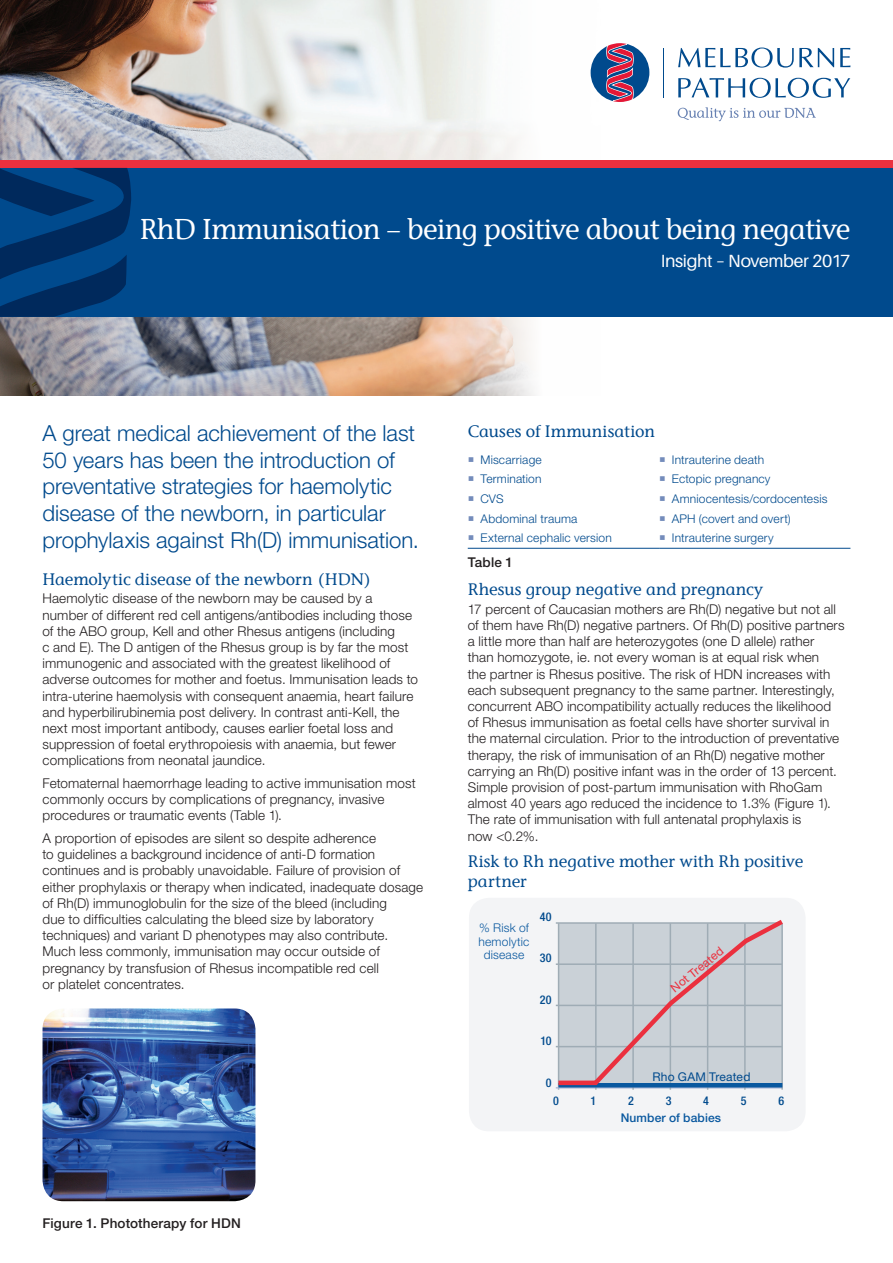
<style>
.page{position:relative;width:893px;height:1263px;background:#fff}
.page>*{position:absolute;margin:0;border:0;box-sizing:border-box;transform-origin:0 0}
.Heading{font:500 28.5px "ITC Stone Informal Com";letter-spacing:-.02em;color:#fff}
.BLUE_HEADING_1{font:300 22.2px/26.5px "Helvetica Neue LT Std";letter-spacing:-.005em;color:#004a8d}
.Heading-2{font:17.7px "Aileron";letter-spacing:-.02em;color:#fff}
.BLUE_HEADING_1-2{font:500 16.5px "ITC Stone Informal Com";letter-spacing:-.005em;color:#004a8d}
.Body{font:500 16.5px/19.8px "ITC Stone Informal Com";letter-spacing:.005em;color:#004a8d}
.Body-2{font:300 13.5px/16.2px "Helvetica Neue LT";letter-spacing:.01em;color:#231f20}
.bold_body{font:500 13.5px "Helvetica Neue LT";letter-spacing:.01em;color:#231f20}
.t1{font:300 12px "Helvetica Neue LT";letter-spacing:.015em;color:#004a8d}
.t2{font:300 12px/13.5px "Helvetica Neue LT";letter-spacing:.015em;color:#09589f;text-align:center}
.t3{font:500 condensed 12px "Helvetica Neue LT";letter-spacing:.02em;color:#004a8d}
.t4{font:500 12px "Helvetica Neue LT";letter-spacing:.01em;color:#09589f}
.t5{font:12px "Helvetica Neue LT";letter-spacing:.015em;color:#004a8d}
.t6{font:12px "Helvetica Neue LT";color:#eb303e}
</style>
<div class="page">
<img style="left:0;top:0;width:535px;height:396px">
<div style="left:0;top:168px;width:893px;height:149px;background:#004a8d"></div>
<div style="left:0;top:160px;width:893px;height:8px;background:#eb303e"></div>
<div style="left:590px;top:43px;width:60px;height:59px;background:#004a8d;border-radius:50%"></div>
<svg style="left:606px;top:43px;width:28px;height:59px"></svg>
<svg style="left:678px;top:48px;width:156px;height:20px"></svg>
<svg style="left:840px;top:48px;width:10px;height:19px"></svg>
<svg style="left:678px;top:78px;width:172px;height:20px"></svg>
<hr style="left:663px;top:48px;width:1px;height:50px;background:#004a8d">
<svg style="left:678px;top:107px;width:138px;height:14px"></svg>
<svg style="left:0;top:168px;width:131px;height:149px"></svg>
<img style="left:43px;top:1008px;width:212px;height:193px">
<hr style="left:468px;top:548px;width:191px;height:1px;background:#004a8d">
<hr style="left:659px;top:548px;width:191px;height:1px;background:#004a8d">
<div style="left:469px;top:898px;width:337px;height:233px;background:#f3f4f6;border-radius:20px"></div>
<hr style="left:558px;top:923px;width:1px;height:167px;background:#9facb5">
<hr style="left:556px;top:1087px;width:226px;height:1px;background:#adbad9">
<hr style="left:595px;top:923px;width:2px;height:167px;background:#9facb5">
<hr style="left:632px;top:923px;width:2px;height:167px;background:#9facb5">
<hr style="left:670px;top:923px;width:1px;height:167px;background:#9facb5">
<hr style="left:707px;top:923px;width:1px;height:167px;background:#9facb5">
<hr style="left:744px;top:923px;width:2px;height:167px;background:#9facb5">
<hr style="left:781px;top:923px;width:2px;height:167px;background:#9facb5">
<svg style="left:555px;top:920px;width:228px;height:167px"></svg>
<p class="Heading" style="left:140px;top:211px;width:712px">RhD Immunisation – being positive about being negative</p>
<p class="Heading-2" style="left:661px;top:251px;width:191px">Insight – November 2017</p>
<p class="BLUE_HEADING_1" style="left:43px;top:419px;width:378px">A great medical achievement of the last 50 years has been the introduction of preventative strategies for haemolytic disease of the newborn, in particular prophylaxis against Rh(D) immunisation.</p>
<p class="BLUE_HEADING_1-2" style="left:43px;top:569px;width:331px">Haemolytic disease of the newborn (HDN)</p>
<p class="Body-2" style="left:43px;top:590px;width:377px">Haemolytic disease of the newborn may be caused by a number of different red cell antigens/antibodies including those of the ABO group, Kell and other Rhesus antigens (including<br>c and E). The D antigen of the Rhesus group is by far the most immunogenic and associated with the greatest likelihood of adverse outcomes for mother and foetus. Immunisation leads to intra-uterine haemolysis with consequent anaemia, heart failure and hyperbilirubinemia post delivery. In contrast anti-Kell, the next most important antibody, causes earlier foetal loss and suppression of foetal erythropoiesis with anaemia, but fewer complications from neonatal jaundice.</p>
<p class="Body-2" style="left:43px;top:775px;width:375px">Fetomaternal haemorrhage leading to active immunisation most commonly occurs by complications of pregnancy, invasive procedures or traumatic events (Table 1).</p>
<p class="Body-2" style="left:43px;top:830px;width:382px">A proportion of episodes are silent so despite adherence<br>to guidelines a background incidence of anti-D formation continues and is probably unavoidable. Failure of provision of either prophylaxis or therapy when indicated, inadequate dosage of Rh(D) immunoglobulin for the size of the bleed (including<br>due to difficulties calculating the bleed size by laboratory techniques) and variant D phenotypes may also contribute.<br>Much less commonly, immunisation may occur outside of pregnancy by transfusion of Rhesus incompatible red cell<br>or platelet concentrates.</p>
<p class="bold_body" style="left:43px;top:1215px;width:200px">Figure 1. Phototherapy for HDN</p>
<p class="Body" style="left:468px;top:422px;width:189px">Causes of Immunisation</p>
<p class="t1" style="left:480px;top:452px;width:63px">Miscarriage</p>
<p class="t1" style="left:672px;top:452px;width:94px">Intrauterine death</p>
<p class="t1" style="left:480px;top:472px;width:63px">Termination</p>
<p class="t1" style="left:672px;top:472px;width:100px">Ectopic pregnancy</p>
<p class="t1" style="left:480px;top:491px;width:25px">CVS</p>
<p class="t1" style="left:672px;top:491px;width:157px">Amniocentesis/cordocentesis</p>
<p class="t1" style="left:480px;top:511px;width:98px">Abdominal trauma</p>
<p class="t1" style="left:672px;top:511px;width:120px">APH (covert and overt)</p>
<p class="t1" style="left:480px;top:531px;width:133px">External cephalic version</p>
<p class="t1" style="left:672px;top:531px;width:103px">Intrauterine surgery</p>
<p class="bold_body" style="left:468px;top:554px;width:47px">Table 1</p>
<p class="BLUE_HEADING_1-2" style="left:468px;top:579px;width:297px">Rhesus group negative and pregnancy</p>
<p class="Body-2" style="left:468px;top:601px;width:378px">17 percent of Caucasian mothers are Rh(D) negative but not all of them have Rh(D) negative partners. Of Rh(D) positive partners a little more than half are heterozygotes (one D allele) rather<br>than homozygote, ie. not every woman is at equal risk when<br>the partner is Rhesus positive. The risk of HDN increases with each subsequent pregnancy to the same partner. Interestingly, concurrent ABO incompatibility actually reduces the likelihood of Rhesus immunisation as foetal cells have shorter survival in the maternal circulation. Prior to the introduction of preventative therapy, the risk of immunisation of an Rh(D) negative mother carrying an Rh(D) positive infant was in the order of 13 percent.<br>Simple provision of post-partum immunisation with RhoGam almost 40 years ago reduced the incidence to 1.3% (Figure 1).<br>The rate of immunisation with full antenatal prophylaxis is<br>now &lt;0.2%.</p>
<p class="Body" style="left:468px;top:851px;width:337px">Risk to Rh negative mother with Rh positive partner</p>
<p class="t2" style="left:478px;top:921px;width:52px">% Risk of hemolytic disease</p>
<p class="t3" style="left:540px;top:909px;width:13px">40</p>
<p class="t3" style="left:540px;top:951px;width:13px">30</p>
<p class="t3" style="left:540px;top:992px;width:13px">20</p>
<p class="t3" style="left:540px;top:1034px;width:13px">10</p>
<p class="t3" style="left:546px;top:1075px;width:7px">0</p>
<p class="t6" style="left:668px;top:984px;width:66px;rotate:-39deg">Not Treated</p>
<p class="t5" style="left:652px;top:1069px;width:100px">Rho GAM Treated</p>
<p class="t3" style="left:553px;top:1093px;width:7px">0</p>
<p class="t3" style="left:591px;top:1093px;width:7px">1</p>
<p class="t3" style="left:628px;top:1093px;width:7px">2</p>
<p class="t3" style="left:666px;top:1093px;width:7px">3</p>
<p class="t3" style="left:703px;top:1093px;width:7px">4</p>
<p class="t3" style="left:741px;top:1093px;width:7px">5</p>
<p class="t3" style="left:778px;top:1093px;width:7px">6</p>
<p class="t4" style="left:621px;top:1110px;width:102px">Number of babies</p>
</div>
